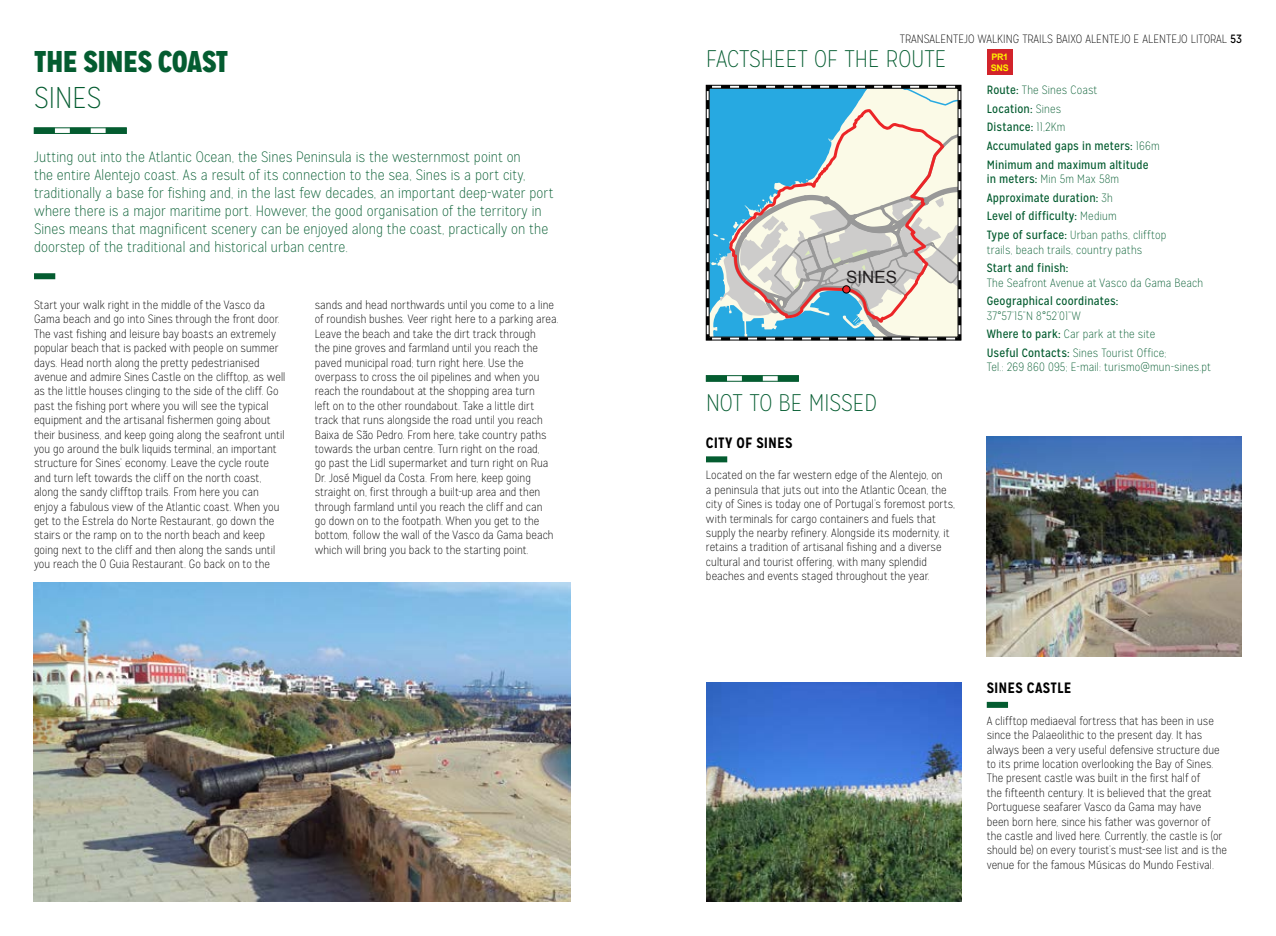
<style>
.page{position:relative;width:1276px;height:936px;background:#fff}
.page>*{position:absolute;margin:0;border:0;box-sizing:border-box;transform-origin:0 0}
.t1{font:900 30px "Mission Gothic";color:#045c30}
.t2{font:100 30px "Mission Gothic";color:#045c30}
.t3{font:100 24px "Mission Gothic";color:#045c30}
.t4{font:16.95px "Arial";color:#221f20}
.t5{font:100 15px/18px "Mission Gothic";letter-spacing:.005em;color:#045c30}
.t6{font:700 15px "Mission Gothic";letter-spacing:.005em;color:#000}
.t7{font:100 12px/14.4px "Mission Gothic";letter-spacing:.005em;color:#000}
.t8{font:12px/18.6px "Mission Gothic";letter-spacing:.01em;color:#045c30}
.t9{font:100 12px/18.6px "Mission Gothic";letter-spacing:.015em;color:#045c30}
.t10{font:700 9px/10.8px "Arial";letter-spacing:-.035em;color:#fff200}
.s1{font-weight:400}
.s2{font-weight:100}
</style>
<div class="page">
<svg style="left:708px;top:377px;width:88px;height:2px"></svg>
<div style="left:706px;top:375px;width:92px;height:6px;border:1px solid #045c30"></div>
<img style="left:706px;top:682px;width:255px;height:219px">
<img style="left:986px;top:436px;width:256px;height:220px">
<svg style="left:36px;top:130px;width:88px;height:2px"></svg>
<div style="left:34px;top:128px;width:92px;height:6px;border:1px solid #045c30"></div>
<div style="left:34px;top:273px;width:21px;height:6px;background:#045c30"></div>
<div style="left:706px;top:456px;width:21px;height:6px;background:#045c30"></div>
<div style="left:986px;top:701px;width:22px;height:6px;background:#045c30"></div>
<div style="left:986px;top:49px;width:26px;height:26px;background:#d2232a"></div>
<img style="left:34px;top:583px;width:536px;height:318px">
<svg style="left:705px;top:84px;width:257px;height:257px;background:#a4c4ce"></svg>
<div style="left:706px;top:85px;width:255px;height:255px;border:1px solid #000"></div>
<h1 class="t1" style="left:34px;top:42px;width:196px">THE SINES COAST</h1>
<h1 class="t2" style="left:34px;top:80px;width:69px">SINES</h1>
<p class="t5" style="left:34px;top:148px;width:521px">Jutting out into the Atlantic Ocean, the Sines Peninsula is the westernmost point on<br>the entire Alentejo coast. As a result of its connection to the sea, Sines is a port city, traditionally a base for fishing and, in the last few decades, an important deep-water port where there is a major maritime port. However, the good organisation of the territory in Sines means that magnificent scenery can be enjoyed along the coast, practically on the doorstep of the traditional and historical urban centre.</p>
<p class="t7" style="left:34px;top:298px;width:253px">Start your walk right in the middle of the Vasco da Gama beach and go into Sines through the front door.<br>The vast fishing and leisure bay boasts an extremely popular beach that is packed with people on summer days. Head north along the pretty pedestrianised avenue and admire Sines Castle on the clifftop, as well as the little houses clinging to the side of the cliff. Go past the fishing port where you will see the typical equipment and the artisanal fishermen going about their business, and keep going along the seafront until you go around the bulk liquids terminal, an important structure for Sines’ economy. Leave the cycle route and turn left towards the cliff on the north coast, along the sandy clifftop trails. From here you can enjoy a fabulous view of the Atlantic coast. When you get to the Estrela do Norte Restaurant, go down the stairs or the ramp on to the north beach and keep going next to the cliff and then along the sands until you reach the O Guia Restaurant. Go back on to the</p>
<p class="t7" style="left:315px;top:298px;width:245px">sands and head northwards until you come to a line of roundish bushes. Veer right here to a parking area.<br>Leave the beach and take the dirt track through<br>the pine groves and farmland until you reach the paved municipal road; turn right here. Use the overpass to cross the oil pipelines and when you reach the roundabout at the shopping area turn<br>left on to the other roundabout. Take a little dirt track that runs alongside the road until you reach Baixa de São Pedro. From here, take country paths towards the urban centre. Turn right on the road,<br>go past the Lidl supermarket and turn right on Rua Dr. José Miguel da Costa. From here, keep going straight on, first through a built-up area and then through farmland until you reach the cliff and can<br>go down on to the footpath. When you get to the bottom, follow the wall of the Vasco da Gama beach which will bring you back to the starting point.</p>
<p class="t7" style="left:900px;top:32px;width:344px">TRANSALENTEJO WALKING TRAILS BAIXO ALENTEJO E ALENTEJO LITORAL <span class="s1">53</span></p>
<h2 class="t3" style="left:706px;top:45px;width:242px">FACTSHEET OF THE ROUTE</h2>
<h3 class="t4" style="left:846px;top:266px;width:52px">SINES</h3>
<h2 class="t3" style="left:706px;top:389px;width:173px">NOT TO BE MISSED</h2>
<p class="t6" style="left:706px;top:433px;width:88px">CITY OF SINES</p>
<p class="t7" style="left:706px;top:468px;width:251px">Located on the far western edge of the Alentejo, on<br>a peninsula that juts out into the Atlantic Ocean, the city of Sines is today one of Portugal’s foremost ports, with terminals for cargo containers and fuels that supply the nearby refinery. Alongside its modernity, it retains a tradition of artisanal fishing and a diverse cultural and tourist offering, with many splendid beaches and events staged throughout the year.</p>
<p class="t10" style="left:990px;top:52px;width:20px">PR1<br>SNS</p>
<p class="t8" style="left:986px;top:81px;width:174px">Route: <span class="s2">The Sines Coast<br></span>Location: <span class="s2">Sines<br></span>Distance: <span class="s2">11,2Km<br></span>Accumulated gaps in meters: <span class="s2">166m<br></span>Minimum and maximum altitude</p>
<p class="t8" style="left:986px;top:170px;width:181px">in meters: <span class="s2">Min 5m Max 58m<br></span>Approximate duration: <span class="s2">3h<br></span>Level of difficulty: <span class="s2">Medium<br></span>Type of surface: <span class="s2">Urban paths, clifftop</span></p>
<p class="t9" style="left:986px;top:240px;width:157px">trails, beach trails, country paths</p>
<p class="t8" style="left:986px;top:259px;width:83px">Start and finish:</p>
<p class="t9" style="left:986px;top:273px;width:218px">The Seafront Avenue at Vasco da Gama Beach</p>
<p class="t8" style="left:986px;top:292px;width:133px">Geographical coordinates:</p>
<p class="t9" style="left:986px;top:306px;width:181px">37°57’15”N 8°52’01”W<br><span class="s1">Where to park:</span> Car park at the site<br><span class="s1">Useful Contacts:</span> Sines Tourist Office;</p>
<p class="t9" style="left:986px;top:358px;width:226px">Tel.: 269 860 095; E-mail: turismo@mun-sines.pt</p>
<p class="t6" style="left:986px;top:678px;width:86px">SINES CASTLE</p>
<p class="t7" style="left:986px;top:713px;width:242px">A clifftop mediaeval fortress that has been in use since the Palaeolithic to the present day. It has always been a very useful defensive structure due to its prime location overlooking the Bay of Sines.<br>The present castle was built in the first half of<br>the fifteenth century. It is believed that the great Portuguese seafarer Vasco da Gama may have<br>been born here, since his father was governor of the castle and lived here. Currently, the castle is (or should be) on every tourist’s must-see list and is the venue for the famous Músicas do Mundo Festival.</p>
</div>
